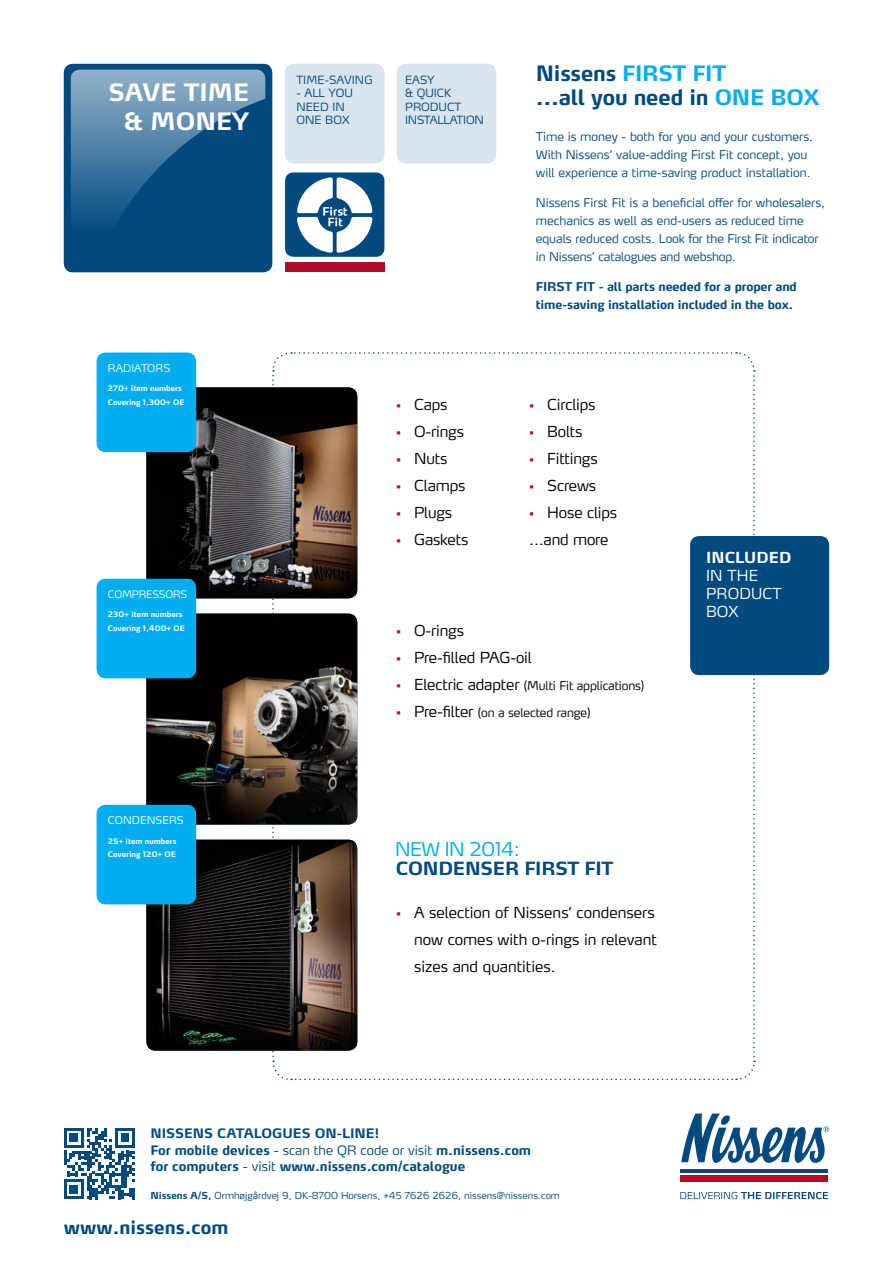
<style>
.page{position:relative;width:893px;height:1263px;background:#fff}
.page>*{position:absolute;margin:0;border:0;box-sizing:border-box;transform-origin:0 0}
.t1{font:700 23.7px/28.5px "Max LF";color:#fff;text-align:right}
.t2{font:700 21px/24px "Max LF";letter-spacing:-.01em;color:#004a80}
.t3{font:300 18.75px "Max LF";letter-spacing:-.03em;color:#00aeef}
.t4{font:700 18px "Max LF";letter-spacing:-.01em;color:#004a80}
.t5{font:300 15px/27px "Max LF";letter-spacing:-.01em;color:#000}
.t6{font:300 15px/18px "Max LF";letter-spacing:.01em;color:#fff}
.t7{font:700 15px "Max LF";letter-spacing:.01em;color:#fff}
.t8{font:700 12.9px/16.2px "Max LF";color:#004a80}
.t9{font:300 12px/18px "Max LF";color:#004a80}
.t10{font:700 12px/18px "Max LF";letter-spacing:-.01em;color:#004a80}
.t11{font:300 12px "Max LF";letter-spacing:-.01em;color:#000}
.t12{font:300 11.25px/13.5px "Max LF";color:#004a80}
.t13{font:300 10.5px "Max LF";letter-spacing:.01em;color:#fff}
.t14{font:300 10.2px "Max LF";letter-spacing:-.02em;color:#fff}
.t15{font:300 9.6px "Max LF";color:#004a80}
.t16{font:700 7.5px/13.5px "Max LF";color:#fff}
.s1{color:#00aeef}
.s2{font-size:12px;color:#b10d28}
.s3{color:#b10d28}
.s4{font-size:15px}
.s5{font-weight:300}
.s6{font-weight:700}
</style>
<div class="page">
<svg style="left:272px;top:352px;width:484px;height:729px"></svg>
<div style="left:397px;top:64px;width:99px;height:99px;background:#d9e4ec;border-radius:9px"></div>
<div style="left:285px;top:64px;width:99px;height:99px;background:#d9e4ec;border-radius:9px"></div>
<div style="left:64px;top:64px;width:208px;height:208px;background:#004a80;border-radius:9px"></div>
<img style="left:146px;top:387px;width:211px;height:211px">
<img style="left:146px;top:614px;width:211px;height:210px">
<img style="left:146px;top:840px;width:211px;height:211px">
<svg style="left:71px;top:70px;width:194px;height:152px"></svg>
<hr style="left:64px;top:1128px;width:3px;height:20px;background:#004a80">
<hr style="left:64px;top:1151px;width:3px;height:14px;background:#004a80">
<hr style="left:64px;top:1179px;width:3px;height:20px;background:#004a80">
<svg style="left:67px;top:1128px;width:68px;height:71px"></svg>
<svg style="left:681px;top:1113px;width:149px;height:60px"></svg>
<svg style="left:680px;top:1192px;width:148px;height:7px"></svg>
<hr style="left:680px;top:1169px;width:148px;height:3px;background:#004a80">
<div style="left:680px;top:1175px;width:148px;height:7px;background:#b10d28"></div>
<div style="left:97px;top:352px;width:99px;height:100px;background:#00aeef;border-radius:9px"></div>
<div style="left:690px;top:536px;width:139px;height:139px;background:#004a80;border-radius:9px"></div>
<div style="left:97px;top:579px;width:99px;height:99px;background:#00aeef;border-radius:9px"></div>
<div style="left:97px;top:805px;width:99px;height:99px;background:#00aeef;border-radius:9px"></div>
<div style="left:285px;top:172px;width:99px;height:85px;background:#004a80;border-radius:8px"></div>
<div style="left:285px;top:263px;width:99px;height:9px;background:#b10d28"></div>
<svg style="left:297px;top:177px;width:76px;height:76px"></svg>
<h1 class="t1" style="left:108px;top:78px;width:142px">SAVE TIME &amp; MONEY</h1>
<p class="t13" style="left:108px;top:361px;width:64px">RADIATORS</p>
<p class="t16" style="left:108px;top:382px;width:78px">270+ item numbers<br>Covering 1,300+ OE</p>
<p class="t14" style="left:108px;top:587px;width:81px">COMPRESSORS</p>
<p class="t16" style="left:108px;top:607px;width:78px">230+ item numbers<br>Covering 1,400+ OE</p>
<p class="t13" style="left:108px;top:813px;width:77px">CONDENSERS</p>
<p class="t16" style="left:108px;top:834px;width:70px">25+ item numbers<br>Covering 120+ OE</p>
<p class="t12" style="left:296px;top:73px;width:78px">TIME-SAVING</p>
<p class="t12" style="left:296px;top:86px;width:58px">- ALL YOU<br>NEED IN<br>ONE BOX</p>
<p class="t12" style="left:405px;top:73px;width:80px">EASY<br>&amp; QUICK<br>PRODUCT<br>INSTALLATION</p>
<h2 class="t2" style="left:536px;top:61px;width:285px">Nissens <span class="s1">FIRST FIT<br></span>...all you need in <span class="s1">ONE BOX</span></h2>
<p class="t9" style="left:536px;top:127px;width:279px">Time is money - both for you and your customers.<br>With Nissens’ value-adding First Fit concept, you will experience a time-saving product installation.</p>
<p class="t9" style="left:536px;top:193px;width:291px">Nissens First Fit is a beneficial offer for wholesalers, mechanics as well as end-users as reduced time equals reduced costs. Look for the First Fit indicator in Nissens’ catalogues and webshop.</p>
<p class="t10" style="left:536px;top:277px;width:263px">FIRST FIT - all parts needed for a proper and time-saving installation included in the box.</p>
<p class="t5" style="left:396px;top:391px;width:53px"><span class="s2">•</span> Caps</p>
<p class="t5" style="left:396px;top:418px;width:69px"><span class="s2">•</span> O-rings</p>
<p class="t5" style="left:396px;top:445px;width:53px"><span class="s2">•</span> Nuts</p>
<p class="t5" style="left:396px;top:472px;width:71px"><span class="s2">•</span> Clamps</p>
<p class="t5" style="left:396px;top:499px;width:58px"><span class="s2">•</span> Plugs</p>
<p class="t5" style="left:396px;top:526px;width:74px"><span class="s2">•</span> Gaskets</p>
<p class="t5" style="left:529px;top:391px;width:68px"><span class="s2">•</span> Circlips</p>
<p class="t5" style="left:529px;top:418px;width:55px"><span class="s2">•</span> Bolts</p>
<p class="t5" style="left:529px;top:445px;width:70px"><span class="s2">•</span> Fittings</p>
<p class="t5" style="left:529px;top:472px;width:68px"><span class="s2">•</span> Screws</p>
<p class="t5" style="left:529px;top:499px;width:89px"><span class="s2">•</span> Hose clips ...and more</p>
<p class="t5" style="left:396px;top:617px;width:69px"><span class="s2">•</span> O-rings</p>
<p class="t5" style="left:396px;top:644px;width:137px"><span class="s2">•</span> Pre-filled PAG-oil</p>
<p class="t11" style="left:396px;top:678px;width:250px"><span class="s3">•</span> <span class="s4">Electric adapter</span> (Multi Fit applications)</p>
<p class="t11" style="left:396px;top:705px;width:196px"><span class="s3">•</span> <span class="s4">Pre-filter</span> (on a selected range)</p>
<p class="t7" style="left:706px;top:548px;width:87px">INCLUDED</p>
<p class="t6" style="left:706px;top:566px;width:77px">IN THE<br>PRODUCT<br>BOX</p>
<h3 class="t3" style="left:395px;top:837px;width:126px">NEW IN 2014:</h3>
<h3 class="t4" style="left:396px;top:857px;width:219px">CONDENSER FIRST FIT</h3>
<p class="t5" style="left:414px;top:899px;width:244px;text-indent:-18px"><span class="s2">•</span> A selection of Nissens’ condensers now comes with o-rings in relevant sizes and quantities.</p>
<p class="t8" style="left:150px;top:1125px;width:382px">NISSENS CATALOGUES ON-LINE!<br>For mobile devices <span class="s5">- scan the QR code or visit</span> m.nissens.com for computers <span class="s5">- visit</span> www.nissens.com/catalogue</p>
<p class="t15" style="left:150px;top:1189px;width:411px"><span class="s6">Nissens A/S,</span> Ormhøjgårdvej 9, DK-8700 Horsens, +45 7626 2626, nissens@nissens.com</p>
<h3 class="t4" style="left:64px;top:1216px;width:166px">www.nissens.com</h3>
</div>
